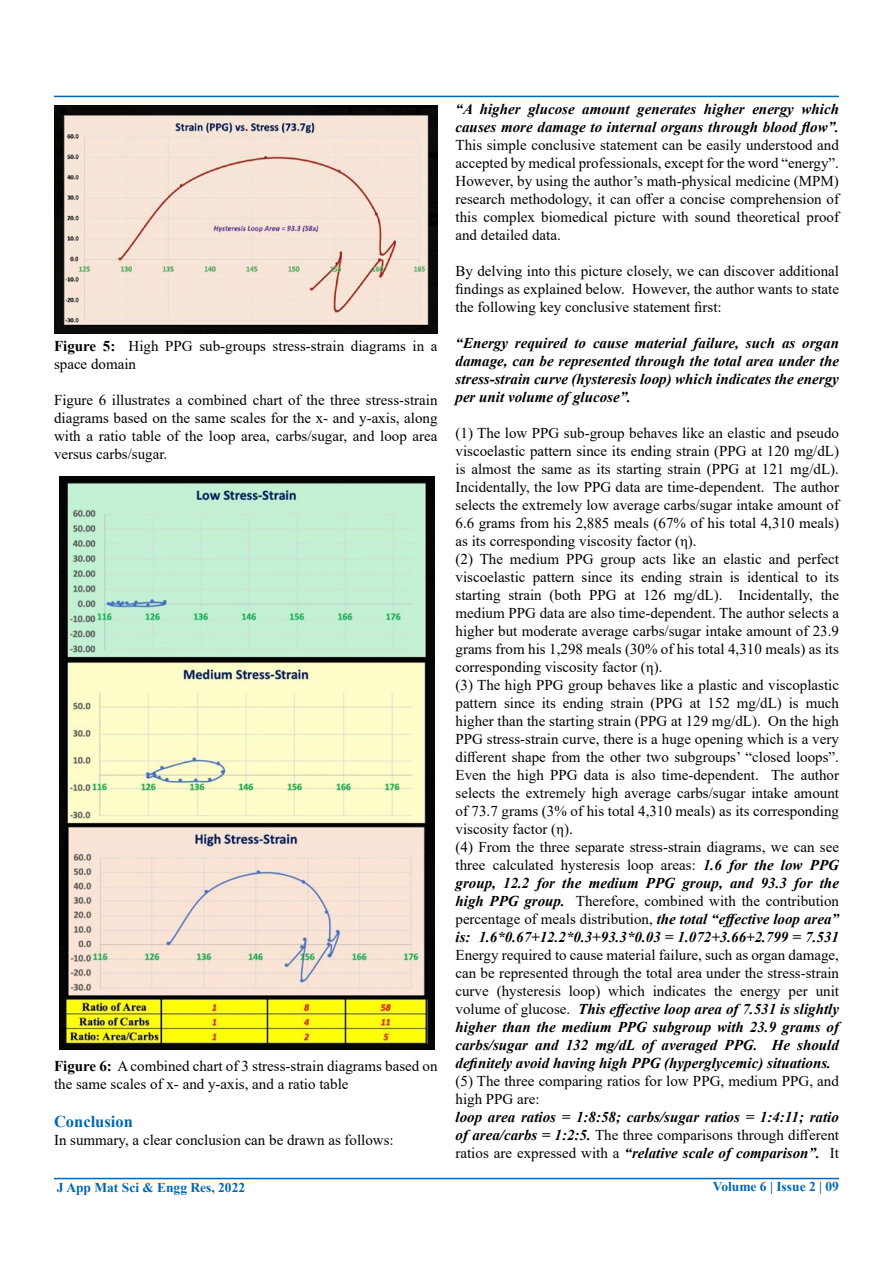
<style>
.page{position:relative;width:893px;height:1263px;background:#fff}
.page>*{position:absolute;margin:0;border:0;box-sizing:border-box;transform-origin:0 0}
.t1{font:700 16.5px "Times New Roman";color:#0066b3}
.t2{font:15px/18px "Times New Roman";color:#000}
.t3{font:italic 700 15px/18px "Times New Roman";color:#000;text-align:justify}
.t4{font:700 13.5px "Times New Roman";color:#0066b3}
.s1{font-weight:700}
.s2{font-weight:700;font-style:italic}
.s3{font-weight:400;font-style:normal}
</style>
<div class="page">
<hr style="left:54px;top:1178px;width:785px;height:1px;background:#0066b3">
<hr style="left:54px;top:96px;width:785px;height:1px;background:#0066b3">
<img style="left:54px;top:106px;width:383px;height:228px">
<img style="left:60px;top:476px;width:374px;height:573px">
<p class="t2" style="left:54px;top:336px;width:385px"><span class="s1">Figure 5:</span> High PPG sub-groups stress-strain diagrams in a space domain</p>
<p class="t2" style="left:54px;top:390px;width:385px;text-align:justify">Figure 6 illustrates a combined chart of the three stress-strain diagrams based on the same scales for the x- and y-axis, along with a ratio table of the loop area, carbs/sugar, and loop area versus carbs/sugar.</p>
<p class="t2" style="left:54px;top:1056px;width:385px"><span class="s1">Figure 6:</span> A combined chart of 3 stress-strain diagrams based on the same scales of x- and y-axis, and a ratio table</p>
<p class="t1" style="left:54px;top:1109px;width:80px">Conclusion</p>
<p class="t2" style="left:54px;top:1130px;width:341px">In summary, a clear conclusion can be drawn as follows:</p>
<p class="t3" style="left:455px;top:99px;width:385px">“A higher glucose amount generates higher energy which causes more damage to internal organs through blood flow”.</p>
<p class="t2" style="left:455px;top:135px;width:385px;text-align:justify">This simple conclusive statement can be easily understood and accepted by medical professionals, except for the word “energy”.<br>However, by using the author’s math-physical medicine (MPM) research methodology, it can offer a concise comprehension of this complex biomedical picture with sound theoretical proof and detailed data.</p>
<p class="t2" style="left:455px;top:261px;width:385px;text-align:justify">By delving into this picture closely, we can discover additional findings as explained below. However, the author wants to state the following key conclusive statement first:</p>
<p class="t3" style="left:455px;top:333px;width:385px">“Energy required to cause material failure, such as organ damage, can be represented through the total area under the stress-strain curve (hysteresis loop) which indicates the energy per unit volume of glucose”.</p>
<p class="t2" style="left:455px;top:423px;width:385px">(1) The low PPG sub-group behaves like an elastic and pseudo viscoelastic pattern since its ending strain (PPG at 120 mg/dL) is almost the same as its starting strain (PPG at 121 mg/dL).<br>Incidentally, the low PPG data are time-dependent. The author selects the extremely low average carbs/sugar intake amount of 6.6 grams from his 2,885 meals (67% of his total 4,310 meals) as its corresponding viscosity factor (η).<br>(2) The medium PPG group acts like an elastic and perfect viscoelastic pattern since its ending strain is identical to its starting strain (both PPG at 126 mg/dL). Incidentally, the medium PPG data are also time-dependent. The author selects a higher but moderate average carbs/sugar intake amount of 23.9 grams from his 1,298 meals (30% of his total 4,310 meals) as its corresponding viscosity factor (η).<br>(3) The high PPG group behaves like a plastic and viscoplastic pattern since its ending strain (PPG at 152 mg/dL) is much higher than the starting strain (PPG at 129 mg/dL). On the high PPG stress-strain curve, there is a huge opening which is a very different shape from the other two subgroups’ “closed loops”.<br>Even the high PPG data is also time-dependent. The author selects the extremely high average carbs/sugar intake amount of 73.7 grams (3% of his total 4,310 meals) as its corresponding viscosity factor (η).<br>(4) From the three separate stress-strain diagrams, we can see three calculated hysteresis loop areas: <span class="s2">1.6 for the low PPG group, 12.2 for the medium PPG group, and 93.3 for the high PPG group.</span> Therefore, combined with the contribution percentage of meals distribution, <span class="s2">the total “effective loop area” is: 1.6*0.67+12.2*0.3+93.3*0.03 = 1.072+3.66+2.799 = 7.531</span></p>
<p class="t3" style="left:455px;top:945px;width:385px"><span class="s3">Energy required to cause material failure, such as organ damage, can be represented through the total area under the stress-strain curve (hysteresis loop) which indicates the energy per unit volume of glucose.</span> This effective loop area of 7.531 is slightly higher than the medium PPG subgroup with 23.9 grams of carbs/sugar and 132 mg/dL of averaged PPG. He should definitely avoid having high PPG (hyperglycemic) situations.</p>
<p class="t2" style="left:455px;top:1071px;width:385px">(5) The three comparing ratios for low PPG, medium PPG, and high PPG are:</p>
<p class="t3" style="left:455px;top:1107px;width:385px">loop area ratios = 1:8:58; carbs/sugar ratios = 1:4:11; ratio of area/carbs = 1:2:5. <span class="s3">The three comparisons through different ratios are expressed with a</span> “relative scale of comparison”. <span class="s3">It</span></p>
<p class="t4" style="left:57px;top:1178px;width:190px">J App Mat Sci &amp; Engg Res, 2022</p>
<p class="t4" style="left:713px;top:1177px;width:128px">Volume 6 | Issue 2 | 09</p>
</div>
